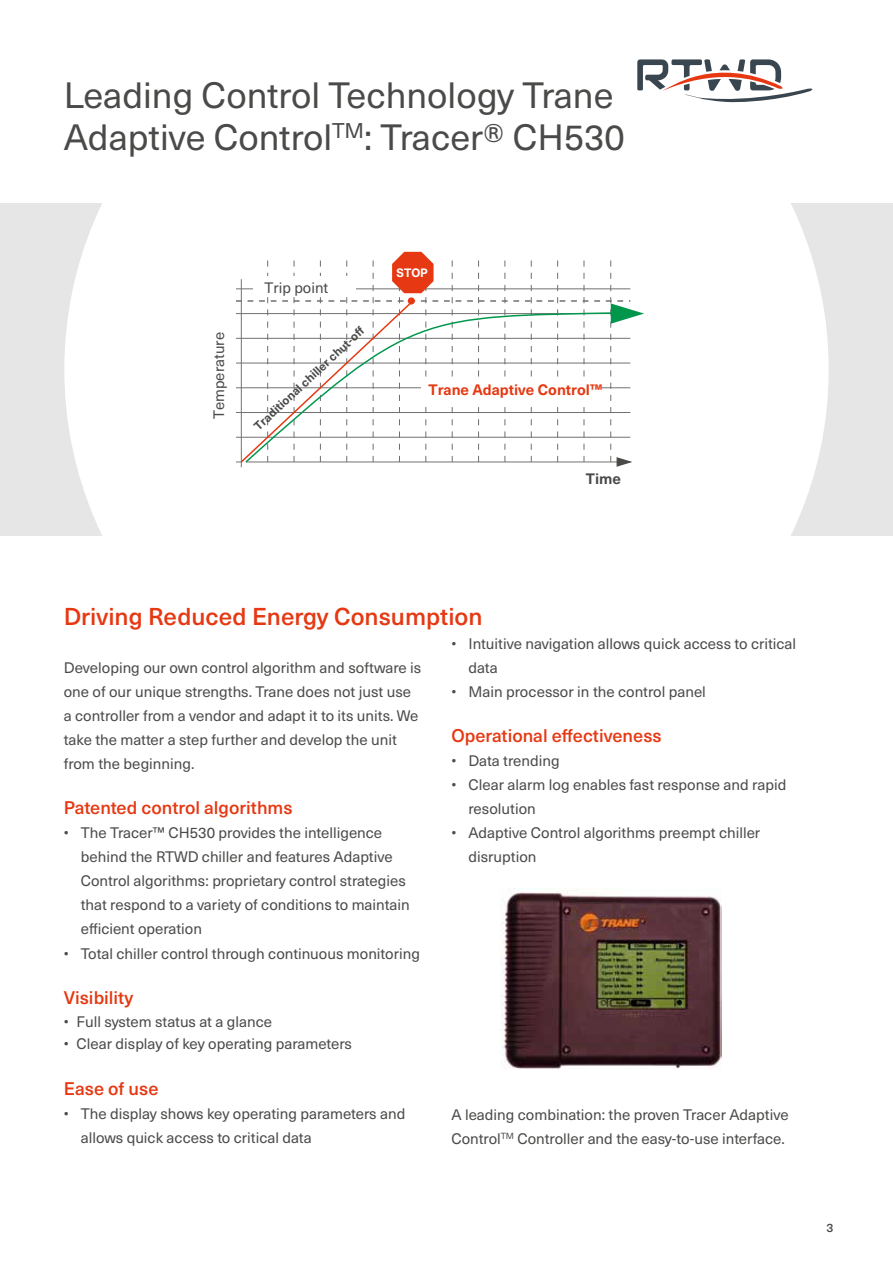
<style>
.page{position:relative;width:893px;height:1263px;background:#fff}
.page>*{position:absolute;margin:0;border:0;box-sizing:border-box;transform-origin:0 0}
.t1{font:36px/42px "Neue Haas Unica W1 G";color:#4a4a49}
.t2{font:500 24px "Neue Haas Unica W1 G";color:#e63812}
.t3{font:500 18px "Neue Haas Unica W1 G";color:#e63812}
.t4{font:15px/24px "Neue Haas Unica W1 G";color:#4a4a49}
.t5{font:700 14.85px "Neue Haas Unica W1 G";color:#e63812}
.t6{font:14.85px "Neue Haas Unica W1 G";color:#4a4a49}
.t7{font:700 14.85px "Neue Haas Unica W1 G";color:#4a4a49}
.t8{font:700 12px "Neue Haas Unica W1 G";color:#fff}
.t9{font:500 12px "Neue Haas Unica W1 G";color:#4a4a49}
.t10{font:700 11.85px "Neue Haas Unica W1 G";color:#4a4a49}
</style>
<div class="page">
<img style="left:501px;top:888px;width:221px;height:181px">
<div style="left:0;top:203px;width:893px;height:333px;background:#e6e6e6"></div>
<div style="left:64px;top:203px;width:765px;height:333px;background:#fff"></div>
<svg style="left:637px;top:59px;width:176px;height:44px"></svg>
<svg style="left:236px;top:252px;width:408px;height:215px;background:#f4f2f0"></svg>
<h1 class="t1" style="left:64px;top:73px;width:562px">Leading Control Technology Trane<br>Adaptive Control<sup>TM</sup>: Tracer® CH530</h1>
<p class="t6" style="left:264px;top:277px;width:65px">Trip point</p>
<p class="t6" style="left:208px;top:419px;width:88px;rotate:-90deg">Temperature</p>
<p class="t10" style="left:250px;top:421px;width:139px;rotate:-43deg">Traditional chiller chut-o</p>
<p class="t8" style="left:396px;top:263px;width:33px">STOP</p>
<p class="t5" style="left:429px;top:379px;width:175px">Trane Adaptive Control™</p>
<p class="t7" style="left:586px;top:467px;width:37px">Time</p>
<h2 class="t2" style="left:64px;top:598px;width:420px">Driving Reduced Energy Consumption</h2>
<p class="t4" style="left:64px;top:655px;width:359px">Developing our own control algorithm and software is one of our unique strengths. Trane does not just use a controller from a vendor and adapt it to its units. We take the matter a step further and develop the unit from the beginning.</p>
<p class="t3" style="left:64px;top:794px;width:230px">Patented control algorithms</p>
<p class="t4" style="left:81px;top:820px;width:331px;text-indent:-17px">• The Tracer™ CH530 provides the intelligence behind the RTWD chiller and features Adaptive Control algorithms: proprietary control strategies that respond to a variety of conditions to maintain efficient operation</p>
<p class="t4" style="left:64px;top:940px;width:358px">• Total chiller control through continuous monitoring</p>
<p class="t3" style="left:64px;top:984px;width:71px">Visibility</p>
<p class="t4" style="left:64px;top:1008px;width:210px">• Full system status at a glance</p>
<p class="t4" style="left:64px;top:1031px;width:290px">• Clear display of key operating parameters</p>
<p class="t3" style="left:64px;top:1075px;width:96px">Ease of use</p>
<p class="t4" style="left:81px;top:1100px;width:326px;text-indent:-17px">• The display shows key operating parameters and allows quick access to critical data</p>
<p class="t4" style="left:468px;top:631px;width:329px;text-indent:-17px">• Intuitive navigation allows quick access to critical data</p>
<p class="t4" style="left:451px;top:679px;width:256px">• Main processor in the control panel</p>
<p class="t3" style="left:451px;top:722px;width:212px">Operational effectiveness</p>
<p class="t4" style="left:451px;top:748px;width:110px">• Data trending</p>
<p class="t4" style="left:468px;top:772px;width:319px;text-indent:-17px">• Clear alarm log enables fast response and rapid resolution</p>
<p class="t4" style="left:468px;top:820px;width:293px;text-indent:-17px">• Adaptive Control algorithms preempt chiller disruption</p>
<p class="t4" style="left:451px;top:1101px;width:339px">A leading combination: the proven Tracer Adaptive<br>Control<sup>TM</sup> Controller and the easy-to-use interface.</p>
<p class="t9" style="left:826px;top:1218px;width:8px">3</p>
</div>
